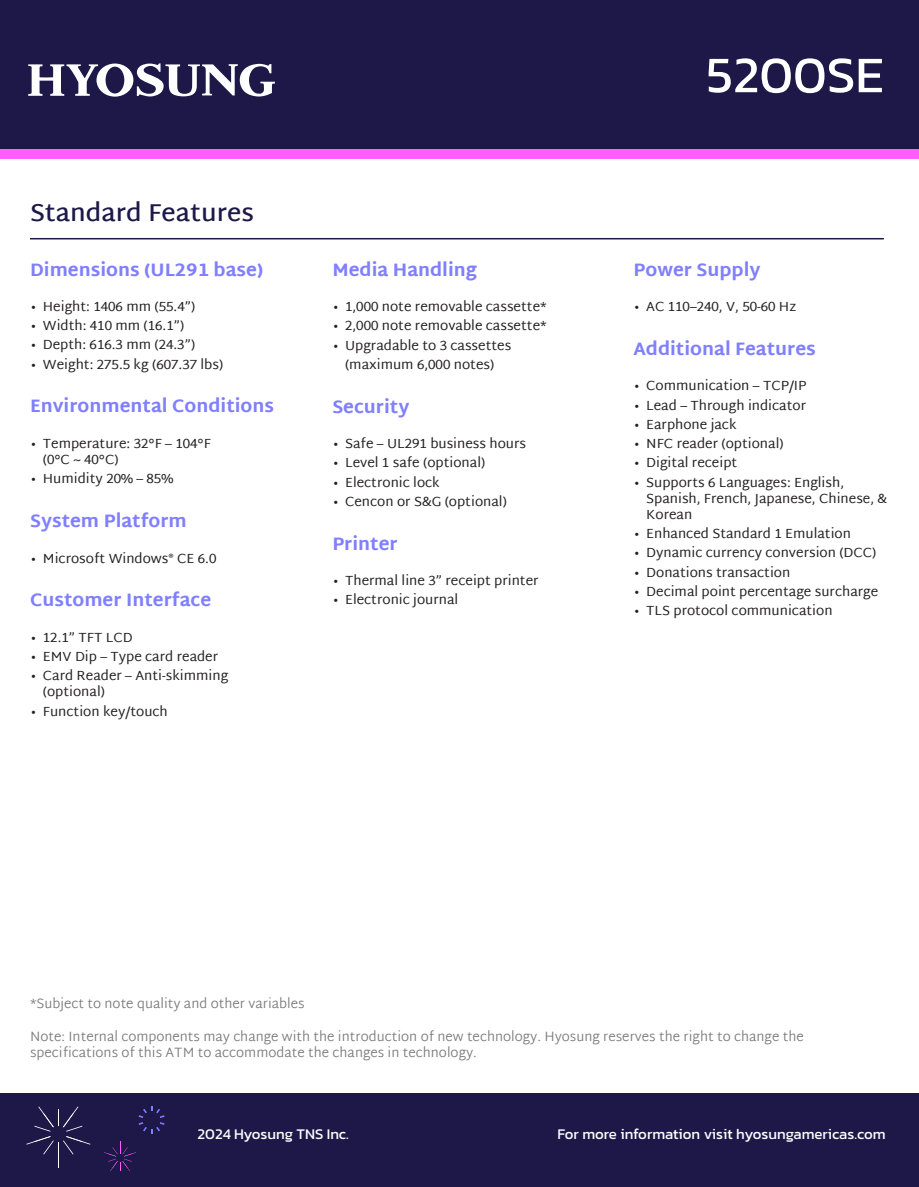
<style>
.page{position:relative;width:919px;height:1187px;background:#fff}
.page>*{position:absolute;margin:0;border:0;box-sizing:border-box;transform-origin:0 0}
.t1{font:51.75px "Kanit";color:#fff}
.t2{font:600 24.3px "Martel Sans";color:#1d1847}
.t3{font:800 18px "Martel Sans";color:#8080ff}
.t4{font:15px "Kanit";color:#fff}
.t5{font:13.5px/16.2px "Martel Sans";color:#221f1f}
.t6{font:300 13.5px/16.2px "Martel Sans";color:#797979}
</style>
<div class="page">
<div style="left:0;top:0;width:918px;height:149px;background:#1d1847"></div>
<div style="left:0;top:149px;width:918px;height:9px;background:#ff5dff"></div>
<hr style="left:30px;top:238px;width:853px;height:1px;background:#1d1847">
<div style="left:0;top:1092px;width:918px;height:94px;background:#1d1847"></div>
<svg style="left:139px;top:1106px;width:25px;height:27px"></svg>
<svg style="left:26px;top:1106px;width:64px;height:61px"></svg>
<svg style="left:104px;top:1141px;width:32px;height:30px"></svg>
<svg style="left:28px;top:63px;width:247px;height:34px"></svg>
<h2 class="t2" style="left:30px;top:198px;width:225px">Standard Features</h2>
<h3 class="t3" style="left:30px;top:259px;width:235px">Dimensions (UL291 base)</h3>
<p class="t5" style="left:30px;top:298px;width:167px">• Height: 1406 mm (55.4”)</p>
<p class="t5" style="left:30px;top:317px;width:156px">• Width: 410 mm (16.1”)</p>
<p class="t5" style="left:30px;top:336px;width:167px">• Depth: 616.3 mm (24.3”)</p>
<p class="t5" style="left:30px;top:356px;width:195px">• Weight: 275.5 kg (607.37 lbs)</p>
<h3 class="t3" style="left:30px;top:395px;width:245px">Environmental Conditions</h3>
<p class="t5" style="left:43px;top:435px;width:170px;text-indent:-13px">• Temperature: 32°F – 104°F (0°C ~ 40°C)</p>
<p class="t5" style="left:30px;top:470px;width:145px">• Humidity 20% – 85%</p>
<h3 class="t3" style="left:30px;top:510px;width:158px">System Platform</h3>
<p class="t5" style="left:30px;top:549px;width:188px">• Microsoft Windows® CE 6.0</p>
<h3 class="t3" style="left:30px;top:589px;width:182px">Customer Interface</h3>
<p class="t5" style="left:30px;top:629px;width:104px">• 12.1” TFT LCD</p>
<p class="t5" style="left:30px;top:648px;width:190px">• EMV Dip – Type card reader</p>
<p class="t5" style="left:43px;top:667px;width:187px;text-indent:-13px">• Card Reader – Anti-skimming (optional)</p>
<p class="t5" style="left:30px;top:702px;width:139px">• Function key/touch</p>
<h3 class="t3" style="left:332px;top:259px;width:146px">Media Handling</h3>
<p class="t5" style="left:332px;top:298px;width:216px">• 1,000 note removable cassette*</p>
<p class="t5" style="left:332px;top:317px;width:216px">• 2,000 note removable cassette*</p>
<p class="t5" style="left:332px;top:335px;width:180px;line-height:19.2px;text-align:center">• Upgradable to 3 cassettes (maximum 6,000 notes)</p>
<h3 class="t3" style="left:332px;top:396px;width:79px">Security</h3>
<p class="t5" style="left:332px;top:435px;width:195px">• Safe – UL291 business hours</p>
<p class="t5" style="left:332px;top:454px;width:154px">• Level 1 safe (optional)</p>
<p class="t5" style="left:332px;top:473px;width:109px">• Electronic lock</p>
<p class="t5" style="left:332px;top:493px;width:176px">• Cencon or S&amp;G (optional)</p>
<h3 class="t3" style="left:332px;top:532px;width:67px">Printer</h3>
<p class="t5" style="left:332px;top:572px;width:208px">• Thermal line 3” receipt printer</p>
<p class="t5" style="left:332px;top:591px;width:127px">• Electronic journal</p>
<h1 class="t1" style="left:706px;top:37px;width:179px">5200SE</h1>
<h3 class="t3" style="left:633px;top:259px;width:128px">Power Supply</h3>
<p class="t5" style="left:633px;top:298px;width:164px">• AC 110–240, V, 50-60 Hz</p>
<h3 class="t3" style="left:633px;top:338px;width:184px">Additional Features</h3>
<p class="t5" style="left:633px;top:377px;width:174px">• Communication – TCP/IP</p>
<p class="t5" style="left:633px;top:397px;width:174px">• Lead – Through indicator</p>
<p class="t5" style="left:633px;top:416px;width:105px">• Earphone jack</p>
<p class="t5" style="left:633px;top:435px;width:152px">• NFC reader (optional)</p>
<p class="t5" style="left:633px;top:454px;width:105px">• Digital receipt</p>
<p class="t5" style="left:646px;top:473px;width:242px;text-indent:-13px">• Supports 6 Languages: English,<br>Spanish, French, Japanese, Chinese, &amp;<br>Korean</p>
<p class="t5" style="left:633px;top:525px;width:219px">• Enhanced Standard 1 Emulation</p>
<p class="t5" style="left:633px;top:544px;width:244px">• Dynamic currency conversion (DCC)</p>
<p class="t5" style="left:633px;top:563px;width:158px">• Donations transaction</p>
<p class="t5" style="left:633px;top:583px;width:246px">• Decimal point percentage surcharge</p>
<p class="t5" style="left:633px;top:602px;width:201px">• TLS protocol communication</p>
<p class="t6" style="left:30px;top:996px;width:276px">*Subject to note quality and other variables</p>
<p class="t6" style="left:30px;top:1028px;width:775px">Note: Internal components may change with the introduction of new technology. Hyosung reserves the right to change the specifications of this ATM to accommodate the changes in technology.</p>
<p class="t4" style="left:198px;top:1122px;width:153px">2024 Hyosung TNS Inc.</p>
<p class="t4" style="left:557px;top:1122px;width:330px">For more information visit hyosungamericas.com</p>
</div>
